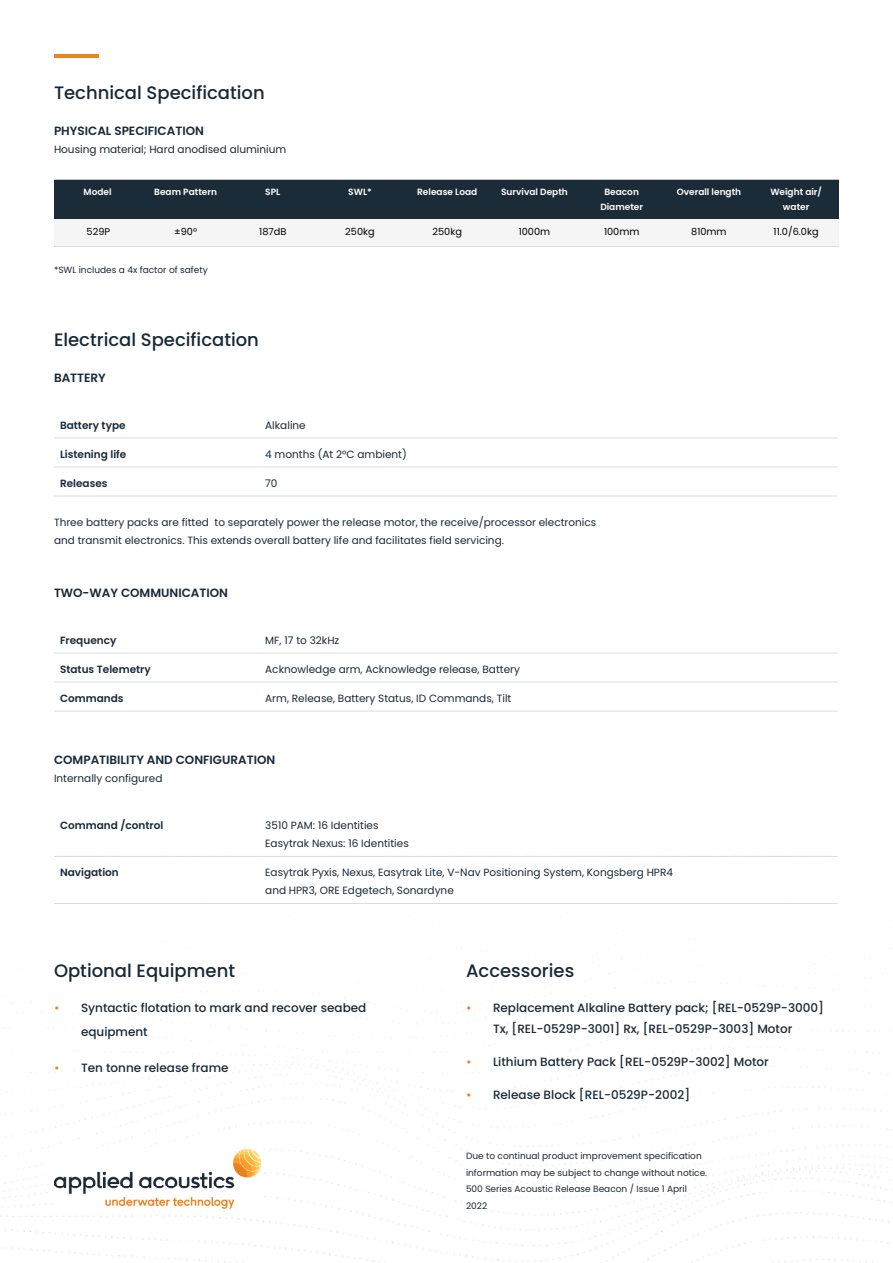
<style>
.page{position:relative;width:893px;height:1263px;background:#fff}
.page>*{position:absolute;margin:0;border:0;box-sizing:border-box;transform-origin:0 0}
.t1{font:500 18px "Poppins";color:#172938}
.t2{font:500 12px/24px "Poppins";color:#172938}
.t3{font:600 12px "Poppins";color:#172938}
.t4{font:10.5px/18px "Poppins";color:#172938}
.t5{font:600 10.5px "Poppins";color:#172938}
.t6{font:9.75px "Poppins";color:#000}
.t7{font:9px/16.5px "Poppins";color:#172938}
.t8{font:600 9px/15px "Poppins";color:#fff;text-align:center}
.s1{color:#ea841f}
</style>
<div class="page">
<img style="left:54px;top:1149px;width:206px;height:60px">
<div style="left:54px;top:180px;width:785px;height:40px;background:#1c2b38"></div>
<hr style="left:54px;top:246px;width:87px;height:1px;background:#d9dee2">
<hr style="left:141px;top:246px;width:87px;height:1px;background:#d9dee2">
<hr style="left:228px;top:246px;width:88px;height:1px;background:#d9dee2">
<hr style="left:316px;top:246px;width:87px;height:1px;background:#d9dee2">
<hr style="left:403px;top:246px;width:87px;height:1px;background:#d9dee2">
<hr style="left:490px;top:246px;width:87px;height:1px;background:#d9dee2">
<hr style="left:577px;top:246px;width:87px;height:1px;background:#d9dee2">
<hr style="left:664px;top:246px;width:88px;height:1px;background:#d9dee2">
<hr style="left:752px;top:246px;width:87px;height:1px;background:#d9dee2">
<hr style="left:54px;top:54px;width:44px;height:3px;background:#ea841f">
<hr style="left:54px;top:467px;width:205px;height:1px;background:#d9dee2">
<hr style="left:259px;top:467px;width:578px;height:1px;background:#d9dee2">
<hr style="left:54px;top:438px;width:205px;height:1px;background:#d9dee2">
<hr style="left:259px;top:438px;width:578px;height:1px;background:#d9dee2">
<hr style="left:54px;top:496px;width:205px;height:1px;background:#d9dee2">
<hr style="left:259px;top:496px;width:578px;height:1px;background:#d9dee2">
<hr style="left:54px;top:682px;width:205px;height:1px;background:#d9dee2">
<hr style="left:259px;top:682px;width:578px;height:1px;background:#d9dee2">
<hr style="left:54px;top:711px;width:205px;height:1px;background:#d9dee2">
<hr style="left:259px;top:711px;width:578px;height:1px;background:#d9dee2">
<hr style="left:54px;top:653px;width:205px;height:1px;background:#d9dee2">
<hr style="left:259px;top:653px;width:578px;height:1px;background:#d9dee2">
<hr style="left:54px;top:903px;width:205px;height:1px;background:#d9dee2">
<hr style="left:259px;top:903px;width:578px;height:1px;background:#d9dee2">
<hr style="left:54px;top:856px;width:205px;height:1px;background:#d9dee2">
<hr style="left:259px;top:856px;width:578px;height:1px;background:#d9dee2">
<p class="t1" style="left:54px;top:82px;width:212px">Technical Specification</p>
<p class="t3" style="left:54px;top:124px;width:151px">PHYSICAL SPECIFICATION</p>
<p class="t4" style="left:54px;top:140px;width:234px">Housing material; Hard anodised aluminium</p>
<p class="t8" style="left:84px;top:185px;width:29px">Model</p>
<p class="t8" style="left:154px;top:185px;width:64px">Beam Pattern</p>
<p class="t8" style="left:265px;top:185px;width:17px">SPL</p>
<p class="t8" style="left:348px;top:185px;width:25px">SWL*</p>
<p class="t8" style="left:417px;top:185px;width:62px">Release Load</p>
<p class="t8" style="left:501px;top:185px;width:68px">Survival Depth</p>
<p class="t8" style="left:600px;top:185px;width:44px">Beacon<br>Diameter</p>
<p class="t8" style="left:677px;top:185px;width:66px">Overall length</p>
<p class="t8" style="left:770px;top:185px;width:53px">Weight air/ water</p>
<p class="t6" style="left:87px;top:226px;width:25px">529P</p>
<p class="t6" style="left:174px;top:226px;width:24px">±90°</p>
<p class="t6" style="left:259px;top:226px;width:29px">187dB</p>
<p class="t6" style="left:345px;top:226px;width:31px">250kg</p>
<p class="t6" style="left:433px;top:226px;width:31px">250kg</p>
<p class="t6" style="left:519px;top:226px;width:33px">1000m</p>
<p class="t6" style="left:604px;top:226px;width:37px">100mm</p>
<p class="t6" style="left:691px;top:226px;width:37px">810mm</p>
<p class="t6" style="left:774px;top:226px;width:47px">11.0/6.0kg</p>
<p class="t7" style="left:54px;top:262px;width:155px">*SWL includes a 4x factor of safety</p>
<p class="t1" style="left:54px;top:329px;width:206px">Electrical Specification</p>
<p class="t3" style="left:54px;top:371px;width:53px">BATTERY</p>
<p class="t5" style="left:60px;top:419px;width:67px">Battery type</p>
<p class="t4" style="left:265px;top:416px;width:42px">Alkaline</p>
<p class="t5" style="left:60px;top:448px;width:68px">Listening life</p>
<p class="t4" style="left:265px;top:445px;width:143px">4 months (At 2°C ambient)</p>
<p class="t5" style="left:60px;top:477px;width:49px">Releases</p>
<p class="t4" style="left:265px;top:474px;width:14px">70</p>
<p class="t4" style="left:54px;top:513px;width:544px">Three battery packs are fitted to separately power the release motor, the receive/processor electronics and transmit electronics. This extends overall battery life and facilitates field servicing.</p>
<p class="t3" style="left:54px;top:586px;width:176px">TWO-WAY COMMUNICATION</p>
<p class="t5" style="left:60px;top:634px;width:58px">Frequency</p>
<p class="t4" style="left:265px;top:631px;width:76px">MF, 17 to 32kHz</p>
<p class="t5" style="left:60px;top:663px;width:92px">Status Telemetry</p>
<p class="t4" style="left:265px;top:660px;width:256px">Acknowledge arm, Acknowledge release, Battery</p>
<p class="t5" style="left:60px;top:692px;width:65px">Commands</p>
<p class="t4" style="left:265px;top:689px;width:248px">Arm, Release, Battery Status, ID Commands, Tilt</p>
<p class="t3" style="left:54px;top:753px;width:223px">COMPATIBILITY AND CONFIGURATION</p>
<p class="t4" style="left:54px;top:770px;width:110px">Internally configured</p>
<p class="t5" style="left:60px;top:820px;width:105px">Command /control</p>
<p class="t4" style="left:265px;top:817px;width:115px">3510 PAM: 16 Identities</p>
<p class="t4" style="left:265px;top:835px;width:145px">Easytrak Nexus: 16 Identities</p>
<p class="t5" style="left:60px;top:867px;width:60px">Navigation</p>
<p class="t4" style="left:265px;top:864px;width:409px">Easytrak Pyxis, Nexus, Easytrak Lite, V-Nav Positioning System, Kongsberg HPR4 and HPR3, ORE Edgetech, Sonardyne</p>
<p class="t1" style="left:54px;top:960px;width:183px">Optional Equipment</p>
<p class="t1" style="left:466px;top:960px;width:110px">Accessories</p>
<p class="t2" style="left:81px;top:996px;width:287px;text-indent:-27px"><span class="s1">•</span> Syntactic flotation to mark and recover seabed equipment</p>
<p class="t2" style="left:54px;top:1056px;width:176px"><span class="s1">•</span> Ten tonne release frame</p>
<p class="t2" style="left:466px;top:998px;width:359px;line-height:21px;text-align:center"><span class="s1">•</span> Replacement Alkaline Battery pack; [REL-0529P-3000]<br>Tx, [REL-0529P-3001] Rx, [REL-0529P-3003] Motor</p>
<p class="t2" style="left:466px;top:1050px;width:304px"><span class="s1">•</span> Lithium Battery Pack [REL-0529P-3002] Motor</p>
<p class="t2" style="left:466px;top:1082px;width:226px"><span class="s1">•</span> Release Block [REL-0529P-2002]</p>
<p class="t7" style="left:466px;top:1148px;width:237px">Due to continual product improvement specification</p>
<p class="t7" style="left:466px;top:1164px;width:243px">information may be subject to change without notice.</p>
<p class="t7" style="left:466px;top:1181px;width:223px">500 Series Acoustic Release Beacon / Issue 1 April<br>2022</p>
</div>
